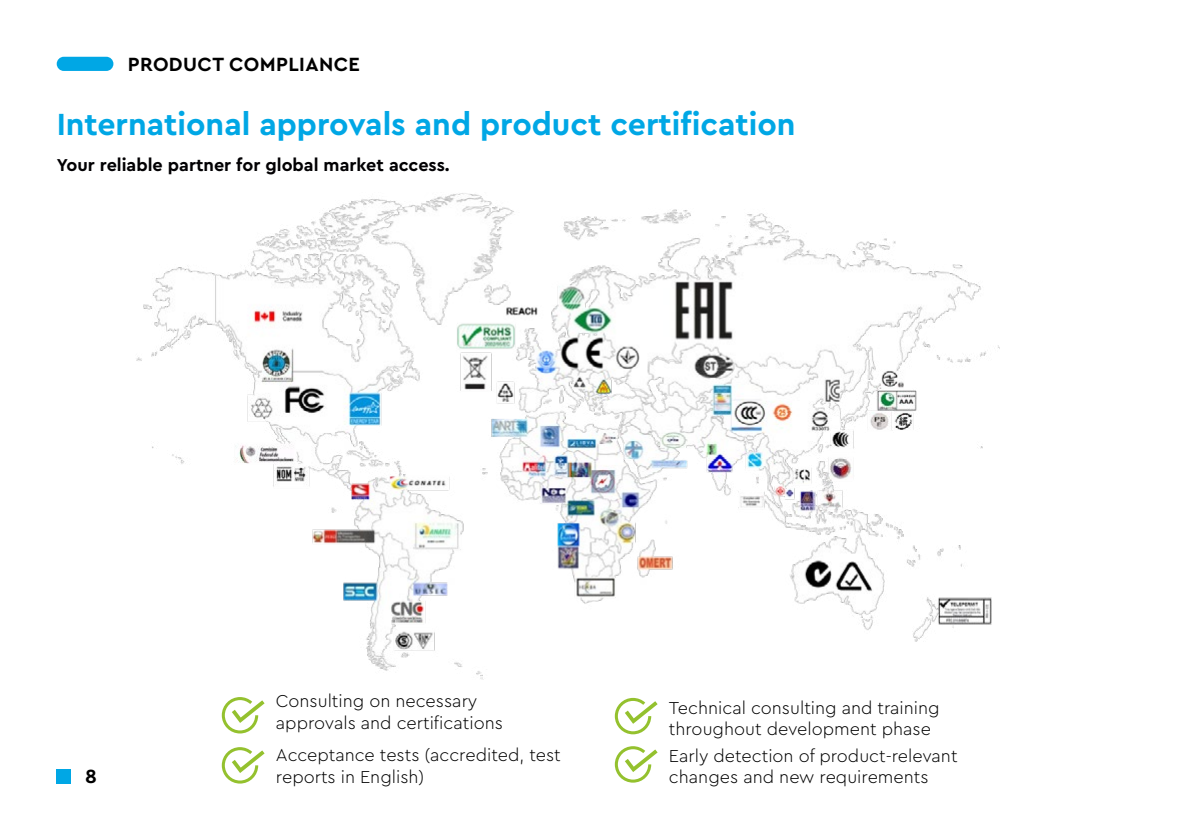
<style>
.page{position:relative;width:1191px;height:840px;background:#fff}
.page>*{position:absolute;margin:0;border:0;box-sizing:border-box;transform-origin:0 0}
.t1{font:700 32px "TQPRO";color:#00a7e5}
.t2{font:700 20px "TQPRO";letter-spacing:.02em;color:#000}
.t3{font:300 18px/21.6px "TQPRO";color:#000}
.t4{font:700 18px "TQPRO";color:#020103}
</style>
<div class="page">
<svg style="left:222px;top:697px;width:42px;height:36px"></svg>
<svg style="left:222px;top:747px;width:42px;height:36px"></svg>
<svg style="left:615px;top:697px;width:42px;height:37px"></svg>
<svg style="left:615px;top:746px;width:42px;height:36px"></svg>
<img style="left:136px;top:193px;width:863px;height:485px">
<div style="left:57px;top:768px;width:14px;height:14px;background:#00a7e5"></div>
<div style="left:57px;top:57px;width:56px;height:14px;background:#00a7e5;border-radius:7px"></div>
<p class="t2" style="left:128px;top:51px;width:234px">PRODUCT COMPLIANCE</p>
<h1 class="t1" style="left:57px;top:103px;width:740px">International approvals and product certification</h1>
<p class="t4" style="left:57px;top:152px;width:394px">Your reliable partner for global market access.</p>
<p class="t3" style="left:276px;top:689px;width:228px">Consulting on necessary approvals and certifications</p>
<p class="t3" style="left:276px;top:743px;width:286px">Acceptance tests (accredited, test reports in English)</p>
<p class="t3" style="left:669px;top:695px;width:272px">Technical consulting and training throughout development phase</p>
<p class="t3" style="left:669px;top:743px;width:290px">Early detection of product-relevant</p>
<p class="t2" style="left:85px;top:762px;width:13px">8</p>
<p class="t3" style="left:669px;top:765px;width:261px">changes and new requirements</p>
</div>
